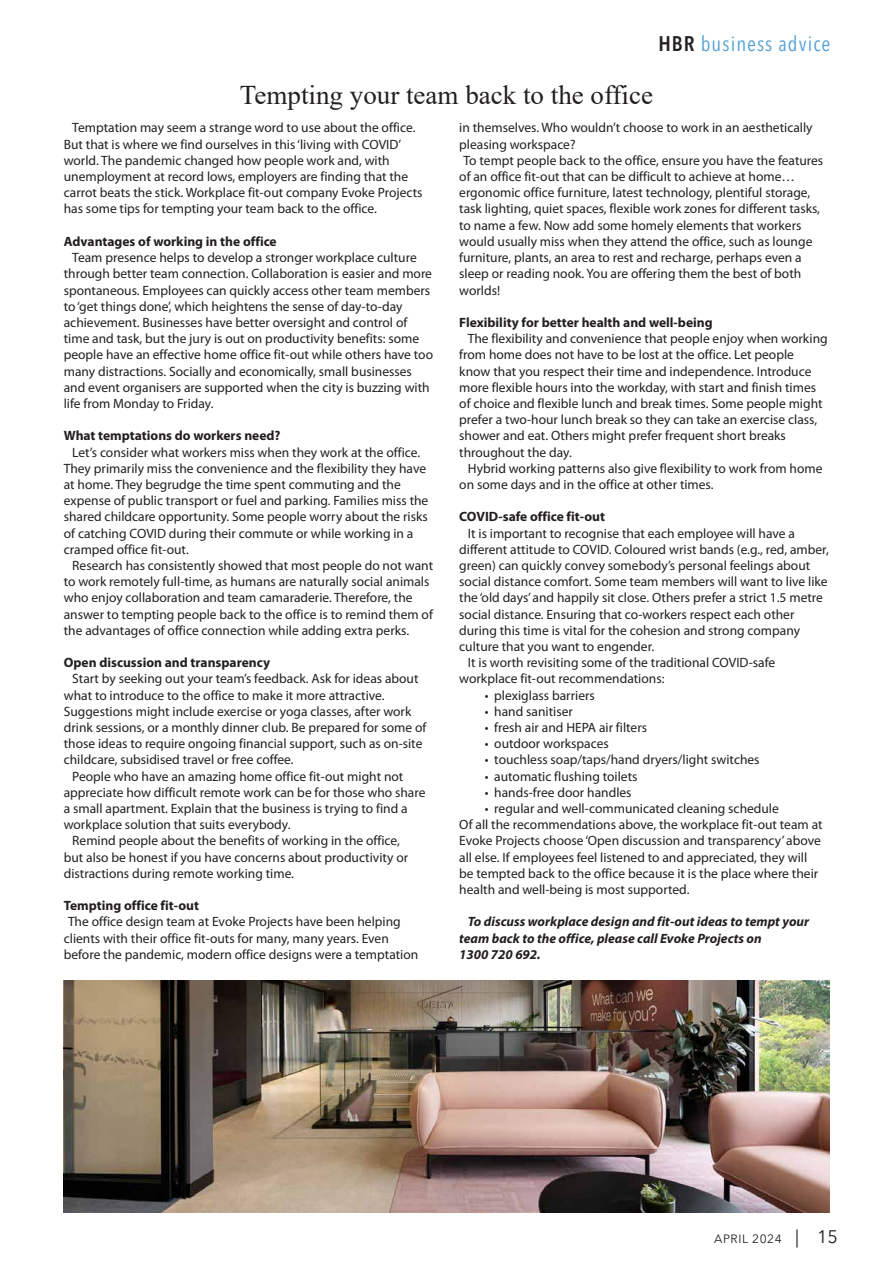
<style>
.page{position:relative;width:893px;height:1263px;background:#fff}
.page>*{position:absolute;margin:0;border:0;box-sizing:border-box;transform-origin:0 0}
.t1{font:27px "Times New Roman";color:#231f20}
.t2{font:condensed 21px "Avenir Next LT Pro";letter-spacing:.05em;color:#52a0d4}
.t3{font:13.5px/16.2px "Myriad Pro";color:#231f20}
.t4{font:700 13.5px "Myriad Pro";color:#231f20}
.t5{font:italic 700 13.5px/16.2px "Myriad Pro";color:#231f20}
.t6{font:12px "Avenir Next LT Pro";letter-spacing:.05em;color:#231f20}
.s1{font-weight:600;color:#231f20}
.s2{font-size:18px}
</style>
<div class="page">
<img style="left:64px;top:980px;width:765px;height:232px">
<h2 class="t2" style="left:658px;top:31px;width:174px"><span class="s1">HBR</span> business advice</h2>
<p class="t1" style="left:240px;top:76px;width:414px">Tempting your team back to the office</p>
<p class="t3" style="left:64px;top:120px;width:360px;text-indent:9px">Temptation may seem a strange word to use about the office.<br>But that is where we find ourselves in this ‘living with COVID’ world. The pandemic changed how people work and, with unemployment at record lows, employers are finding that the carrot beats the stick. Workplace fit-out company Evoke Projects has some tips for tempting your team back to the office.</p>
<p class="t4" style="left:64px;top:233px;width:214px">Advantages of working in the office</p>
<p class="t3" style="left:64px;top:249px;width:371px;text-indent:9px">Team presence helps to develop a stronger workplace culture through better team connection. Collaboration is easier and more spontaneous. Employees can quickly access other team members to ‘get things done’, which heightens the sense of day-to-day achievement. Businesses have better oversight and control of time and task, but the jury is out on productivity benefits: some people have an effective home office fit-out while others have too many distractions. Socially and economically, small businesses and event organisers are supported when the city is buzzing with life from Monday to Friday.</p>
<p class="t4" style="left:64px;top:427px;width:218px">What temptations do workers need?</p>
<p class="t3" style="left:64px;top:444px;width:366px;text-indent:9px">Let’s consider what workers miss when they work at the office.<br>They primarily miss the convenience and the flexibility they have at home. They begrudge the time spent commuting and the expense of public transport or fuel and parking. Families miss the shared childcare opportunity. Some people worry about the risks of catching COVID during their commute or while working in a cramped office fit-out.</p>
<p class="t3" style="left:64px;top:557px;width:371px;text-indent:9px">Research has consistently showed that most people do not want to work remotely full-time, as humans are naturally social animals who enjoy collaboration and team camaraderie. Therefore, the answer to tempting people back to the office is to remind them of the advantages of office connection while adding extra perks.</p>
<p class="t4" style="left:64px;top:654px;width:208px">Open discussion and transparency</p>
<p class="t3" style="left:64px;top:670px;width:364px;text-indent:9px">Start by seeking out your team’s feedback. Ask for ideas about what to introduce to the office to make it more attractive.<br>Suggestions might include exercise or yoga classes, after work drink sessions, or a monthly dinner club. Be prepared for some of those ideas to require ongoing financial support, such as on-site childcare, subsidised travel or free coffee.</p>
<p class="t3" style="left:64px;top:768px;width:363px;text-indent:9px">People who have an amazing home office fit-out might not appreciate how difficult remote work can be for those who share a small apartment. Explain that the business is trying to find a workplace solution that suits everybody.</p>
<p class="t3" style="left:64px;top:832px;width:346px;text-indent:9px">Remind people about the benefits of working in the office, but also be honest if you have concerns about productivity or distractions during remote working time.</p>
<p class="t4" style="left:64px;top:897px;width:137px">Tempting office fit-out</p>
<p class="t3" style="left:64px;top:913px;width:356px;text-indent:4px">The office design team at Evoke Projects have been helping clients with their office fit-outs for many, many years. Even before the pandemic, modern office designs were a temptation</p>
<p class="t3" style="left:459px;top:120px;width:355px">in themselves. Who wouldn’t choose to work in an aesthetically pleasing workspace?</p>
<p class="t3" style="left:459px;top:152px;width:366px;text-indent:4px">To tempt people back to the office, ensure you have the features of an office fit-out that can be difficult to achieve at home… ergonomic office furniture, latest technology, plentiful storage, task lighting, quiet spaces, flexible work zones for different tasks, to name a few. Now add some homely elements that workers would usually miss when they attend the office, such as lounge furniture, plants, an area to rest and recharge, perhaps even a sleep or reading nook. You are offering them the best of both worlds!</p>
<p class="t4" style="left:459px;top:314px;width:255px">Flexibility for better health and well-being</p>
<p class="t3" style="left:459px;top:330px;width:370px;text-indent:9px">The flexibility and convenience that people enjoy when working from home does not have to be lost at the office. Let people know that you respect their time and independence. Introduce more flexible hours into the workday, with start and finish times of choice and flexible lunch and break times. Some people might prefer a two-hour lunch break so they can take an exercise class, shower and eat. Others might prefer frequent short breaks throughout the day.</p>
<p class="t3" style="left:459px;top:460px;width:365px;text-indent:9px">Hybrid working patterns also give flexibility to work from home on some days and in the office at other times.</p>
<p class="t4" style="left:459px;top:508px;width:147px">COVID-safe office fit-out</p>
<p class="t3" style="left:459px;top:525px;width:371px;text-indent:9px">It is important to recognise that each employee will have a different attitude to COVID. Coloured wrist bands (e.g., red, amber, green) can quickly convey somebody’s personal feelings about social distance comfort. Some team members will want to live like the ‘old days’ and happily sit close. Others prefer a strict 1.5 metre social distance. Ensuring that co-workers respect each other during this time is vital for the cohesion and strong company culture that you want to engender.</p>
<p class="t3" style="left:459px;top:654px;width:318px;text-indent:9px">It is worth revisiting some of the traditional COVID-safe workplace fit-out recommendations:</p>
<p class="t3" style="left:485px;top:687px;width:112px">• plexiglass barriers</p>
<p class="t3" style="left:485px;top:703px;width:90px">• hand sanitiser</p>
<p class="t3" style="left:485px;top:719px;width:164px">• fresh air and HEPA air filters</p>
<p class="t3" style="left:485px;top:735px;width:126px">• outdoor workspaces</p>
<p class="t3" style="left:485px;top:751px;width:276px">• touchless soap/taps/hand dryers/light switches</p>
<p class="t3" style="left:485px;top:768px;width:154px">• automatic flushing toilets</p>
<p class="t3" style="left:485px;top:784px;width:148px">• hands-free door handles</p>
<p class="t3" style="left:485px;top:800px;width:296px">• regular and well-communicated cleaning schedule</p>
<p class="t3" style="left:459px;top:816px;width:365px">Of all the recommendations above, the workplace fit-out team at Evoke Projects choose ‘Open discussion and transparency’ above all else. If employees feel listened to and appreciated, they will be tempted back to the office because it is the place where their health and well-being is most supported.</p>
<p class="t5" style="left:459px;top:913px;width:351px;text-indent:9px">To discuss workplace design and fit-out ideas to tempt your team back to the office, please call Evoke Projects on</p>
<p class="t5" style="left:459px;top:946px;width:83px">1300 720 692.</p>
<p class="t6" style="left:714px;top:1231px;width:125px">APRIL 2024 <span class="s2">| 15</span></p>
</div>
